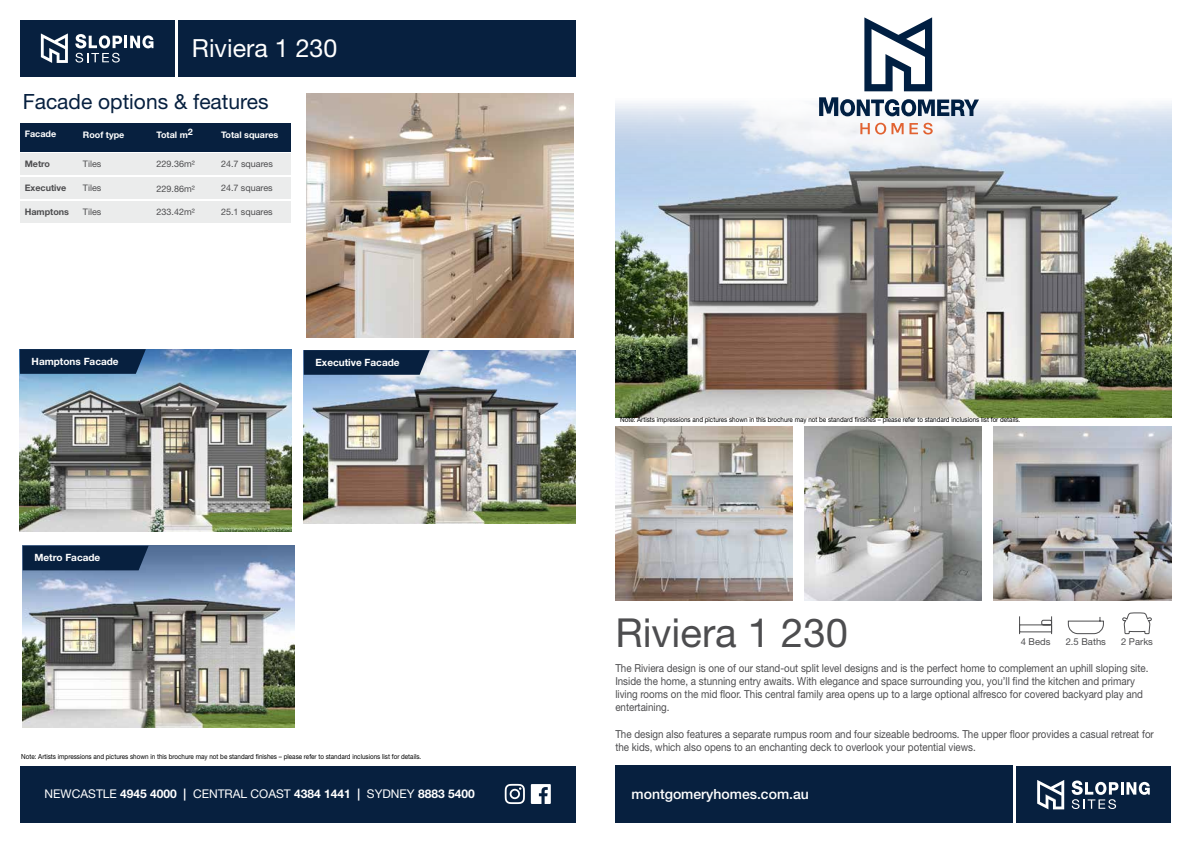
<style>
.page{position:relative;width:1191px;height:842px;background:#fff}
.page>*{position:absolute;margin:0;border:0;box-sizing:border-box;transform-origin:0 0}
.t1{font:40px "Helvetica Neue LT Pro";color:#4d4d4f}
.t2{font:25px "Helvetica Neue LT Pro";color:#fff}
.t3{font:21px "Helvetica Neue LT Pro";color:#07203f}
.t4{font:500 14px "Helvetica Neue LT Pro";color:#fff}
.t5{font:12px "Helvetica Neue LT Pro";color:#fff}
.t6{font:11px/13.2px "Helvetica Neue LT Pro";color:#4d4d4f;scale:.89 1}
.t7{font:700 10px "Helvetica Neue LT Pro";color:#fff}
.t8{font:9.5px "Helvetica Neue LT Pro";color:#4d4d4f}
.t9{font:9px "Helvetica Neue LT Pro";color:#4d4d4f}
.t10{font:700 9px "Helvetica Neue LT Pro";color:#fff}
.t11{font:700 9px "Helvetica Neue LT Pro";color:#4d4d4f}
.t12{font:7px "Helvetica Neue LT Pro";color:#000;scale:.9 1}
.s1{font-weight:700}
</style>
<div class="page">
<img style="left:23px;top:546px;width:271px;height:182px">
<img style="left:306px;top:94px;width:267px;height:243px">
<img style="left:20px;top:349px;width:272px;height:182px">
<img style="left:304px;top:350px;width:271px;height:173px">
<img style="left:615px;top:135px;width:556px;height:282px">
<div style="left:20px;top:123px;width:270px;height:28px;background:#07203f"></div>
<div style="left:20px;top:153px;width:270px;height:21px;background:#ebecec"></div>
<div style="left:20px;top:178px;width:270px;height:21px;background:#ebecec"></div>
<div style="left:20px;top:202px;width:270px;height:21px;background:#ebecec"></div>
<svg style="left:1019px;top:616px;width:33px;height:19px"></svg>
<svg style="left:1067px;top:617px;width:37px;height:18px"></svg>
<svg style="left:1122px;top:612px;width:30px;height:23px"></svg>
<div style="left:178px;top:20px;width:397px;height:56px;background:#07203f"></div>
<div style="left:20px;top:766px;width:555px;height:57px;background:#07203f"></div>
<div style="left:615px;top:766px;width:398px;height:57px;background:#07203f"></div>
<img style="left:615px;top:427px;width:177px;height:173px">
<img style="left:804px;top:427px;width:177px;height:173px">
<img style="left:993px;top:427px;width:178px;height:173px">
<svg style="left:615px;top:18px;width:556px;height:117px"></svg>
<svg style="left:860px;top:123px;width:9px;height:11px"></svg>
<svg style="left:875px;top:123px;width:28px;height:11px"></svg>
<svg style="left:909px;top:123px;width:23px;height:11px"></svg>
<svg style="left:819px;top:97px;width:160px;height:19px"></svg>
<svg style="left:864px;top:17px;width:68px;height:74px"></svg>
<svg style="left:20px;top:349px;width:126px;height:25px;background:#0b2646"></svg>
<svg style="left:304px;top:350px;width:126px;height:25px;background:#122a48"></svg>
<div style="left:23px;top:546px;width:126px;height:24px;background:#07203f"></div>
<svg style="left:531px;top:784px;width:20px;height:20px"></svg>
<svg style="left:505px;top:784px;width:20px;height:20px"></svg>
<div style="left:20px;top:20px;width:155px;height:56px;background:#07203f"></div>
<svg style="left:41px;top:33px;width:27px;height:30px"></svg>
<svg style="left:75px;top:34px;width:78px;height:29px"></svg>
<div style="left:1016px;top:766px;width:155px;height:57px;background:#07203f"></div>
<svg style="left:1037px;top:780px;width:27px;height:29px"></svg>
<svg style="left:1071px;top:780px;width:78px;height:29px"></svg>
<h2 class="t2" style="left:192px;top:33px;width:147px">Riviera 1 230</h2>
<h3 class="t3" style="left:23px;top:88px;width:247px">Facade options &amp; features</h3>
<p class="t10" style="left:25px;top:128px;width:33px">Facade</p>
<p class="t10" style="left:157px;top:129px;width:38px">Total m2</p>
<p class="t10" style="left:221px;top:129px;width:59px">Total squares</p>
<p class="t11" style="left:25px;top:158px;width:27px">Metro</p>
<p class="t11" style="left:25px;top:182px;width:43px">Executive</p>
<p class="t10" style="left:83px;top:129px;width:43px">Roof type</p>
<p class="t9" style="left:83px;top:158px;width:20px">Tiles</p>
<p class="t9" style="left:83px;top:182px;width:20px">Tiles</p>
<p class="t9" style="left:157px;top:158px;width:40px">229.36m²</p>
<p class="t9" style="left:157px;top:183px;width:40px">229.86m²</p>
<p class="t9" style="left:221px;top:158px;width:53px">24.7 squares</p>
<p class="t9" style="left:221px;top:182px;width:53px">24.7 squares</p>
<p class="t11" style="left:25px;top:206px;width:46px">Hamptons</p>
<p class="t9" style="left:83px;top:206px;width:20px">Tiles</p>
<p class="t9" style="left:157px;top:206px;width:40px">233.42m²</p>
<p class="t9" style="left:221px;top:206px;width:53px">25.1 squares</p>
<p class="t7" style="left:32px;top:355px;width:89px">Hamptons Facade</p>
<p class="t7" style="left:315px;top:356px;width:86px">Executive Facade</p>
<p class="t7" style="left:34px;top:551px;width:67px">Metro Facade</p>
<p class="t12" style="left:21px;top:752px;width:446px">Note: Artists impressions and pictures shown in this brochure may not be standard finishes – please refer to standard inclusions list for details.</p>
<p class="t5" style="left:45px;top:786px;width:431px">NEWCASTLE <span class="s1">4945 4000 |</span> CENTRAL COAST <span class="s1">4384 1441 |</span> SYDNEY <span class="s1">8883 5400</span></p>
<p class="t12" style="left:620px;top:415px;width:446px">Note: Artists impressions and pictures shown in this brochure may not be standard finishes – please refer to standard inclusions list for details.</p>
<h1 class="t1" style="left:615px;top:608px;width:234px">Riviera 1 230</h1>
<p class="t8" style="left:1020px;top:636px;width:31px">4 Beds</p>
<p class="t8" style="left:1065px;top:636px;width:42px">2.5 Baths</p>
<p class="t8" style="left:1121px;top:636px;width:33px">2 Parks</p>
<p class="t6" style="left:615px;top:661px;width:600px">The Riviera design is one of our stand-out split level designs and is the perfect home to complement an uphill sloping site.<br>Inside the home, a stunning entry awaits. With elegance and space surrounding you, you’ll find the kitchen and primary living rooms on the mid floor. This central family area opens up to a large optional alfresco for covered backyard play and entertaining.</p>
<p class="t6" style="left:615px;top:727px;width:606px">The design also features a separate rumpus room and four sizeable bedrooms. The upper floor provides a casual retreat for the kids, which also opens to an enchanting deck to overlook your potential views.</p>
<p class="t4" style="left:631px;top:785px;width:179px">montgomeryhomes.com.au</p>
</div>
